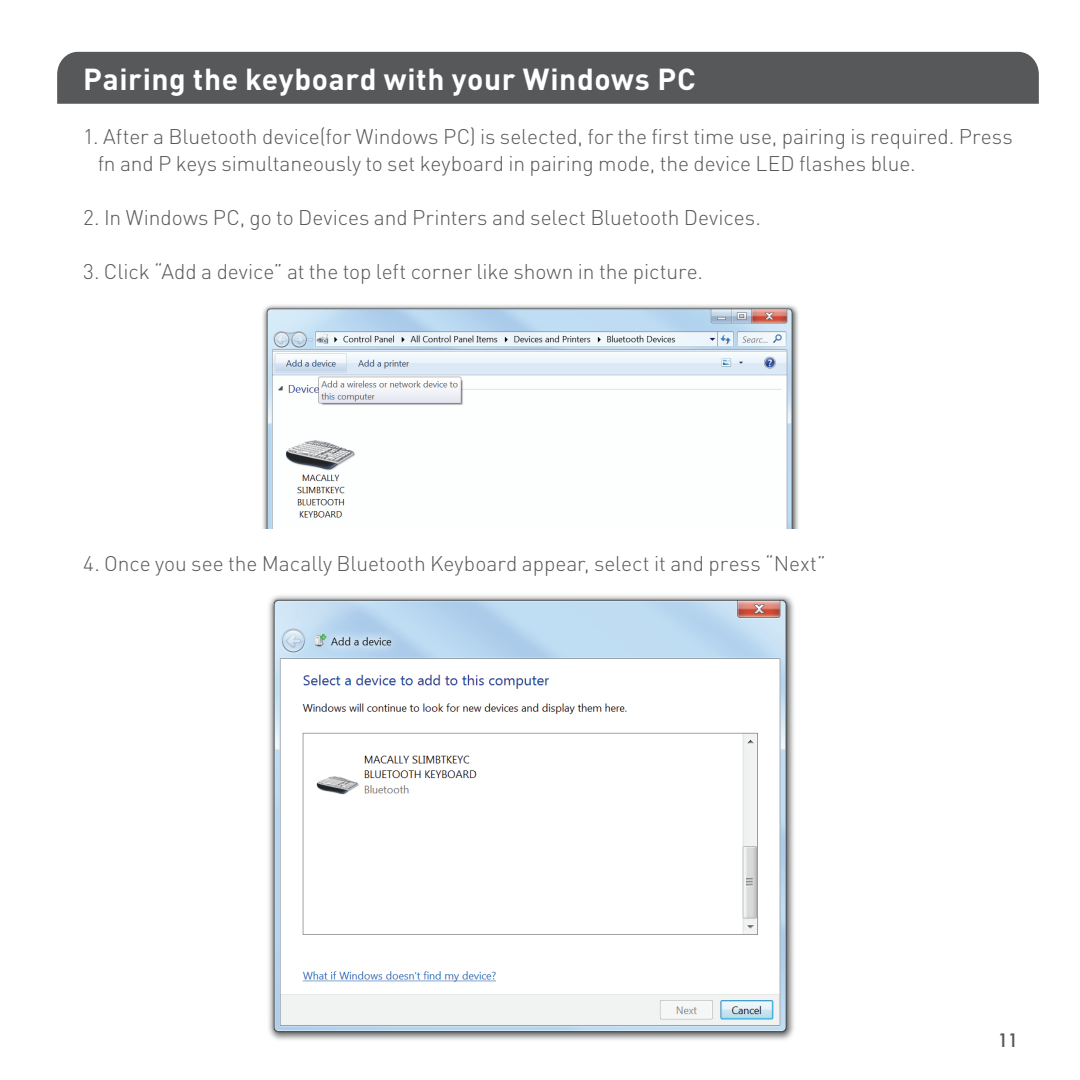
<style>
.page{position:relative;width:1080px;height:1080px;background:#fff}
.page>*{position:absolute;margin:0;border:0;box-sizing:border-box;transform-origin:0 0}
.t1{font:700 30px "DIN";letter-spacing:.02em;color:#fff}
.t2{font:300 21px/27px "DIN";color:#57585a}
.t3{font:500 18px "Futura";color:#57585a}
</style>
<div class="page">
<div style="left:57px;top:52px;width:982px;height:52px;background:#57585a"></div>
<img style="left:262px;top:305px;width:537px;height:223px">
<img style="left:268px;top:595px;width:526px;height:445px">
<h1 class="t1" style="left:83px;top:59px;width:614px">Pairing the keyboard with your Windows PC</h1>
<p class="t2" style="left:98px;top:122px;width:917px;text-indent:-15px">1. After a Bluetooth device(for Windows PC) is selected, for the first time use, pairing is required. Press fn and P keys simultaneously to set keyboard in pairing mode, the device LED flashes blue.</p>
<p class="t2" style="left:83px;top:203px;width:679px">2. In Windows PC, go to Devices and Printers and select Bluetooth Devices.</p>
<p class="t2" style="left:83px;top:257px;width:621px">3. Click “Add a device” at the top left corner like shown in the picture.</p>
<p class="t2" style="left:83px;top:549px;width:744px">4. Once you see the Macally Bluetooth Keyboard appear, select it and press “Next”</p>
<p class="t3" style="left:998px;top:1028px;width:22px">11</p>
</div>
